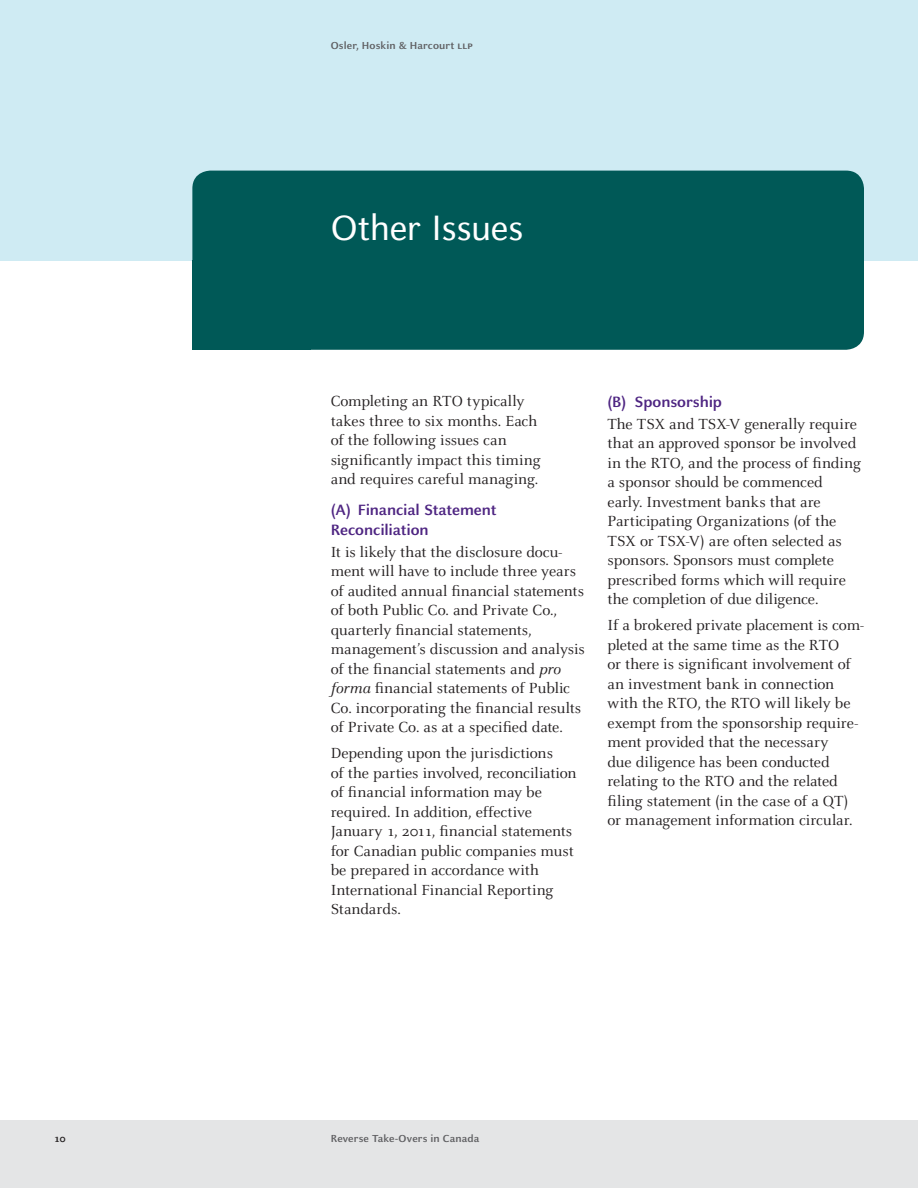
<style>
.page{position:relative;width:918px;height:1188px;background:#fff}
.page>*{position:absolute;margin:0;border:0;box-sizing:border-box;transform-origin:0 0}
.t1{font:39px "Celeste Sans";letter-spacing:-.01em;color:#fff}
.t2{font:700 16.5px/19.5px "Celeste Sans";letter-spacing:-.01em;color:#4e2582}
.t3{font:16.2px/19.5px "Celeste";letter-spacing:-.005em;color:#231f20}
.t4{font:700 11.25px "Celeste Sans";letter-spacing:.015em;color:#5f5f62}
.t5{font:700 11.25px "Celeste Sans";color:#231f20}
.s1{font-family:"Celeste Sans SC"}
.s2{font-style:italic}
</style>
<div class="page">
<div style="left:0;top:1120px;width:918px;height:68px;background:#e4e5e6"></div>
<div style="left:0;top:0;width:918px;height:260px;background:#cfebf3"></div>
<div style="left:192px;top:171px;width:672px;height:179px;background:#005957;border-radius:18px"></div>
<div style="left:192px;top:260px;width:118px;height:90px;background:#005957"></div>
<p class="t4" style="left:331px;top:38px;width:143px">Osler, Hoskin &amp; Harcourt <span class="s1">llp</span></p>
<h1 class="t1" style="left:331px;top:204px;width:194px">Other Issues</h1>
<p class="t3" style="left:331px;top:392px;width:211px">Completing an RTO typically takes three to six months. Each of the following issues can significantly impact this timing and requires careful managing.</p>
<p class="t2" style="left:331px;top:500px;width:167px">(A) Financial Statement<br>Reconciliation</p>
<p class="t3" style="left:331px;top:542px;width:256px">It is likely that the disclosure docu&shy;ment will have to include three years of audited annual financial statements of both Public Co. and Private Co., quarterly financial statements, management’s discussion and analysis of the financial statements and <span class="s2">pro forma</span> financial statements of Public Co. incorporating the financial results of Private Co. as at a specified date.</p>
<p class="t3" style="left:331px;top:744px;width:247px">Depending upon the jurisdictions<br>of the parties involved, reconciliation of financial information may be required. In addition, effective<br>January 1, 2011, financial statements for Canadian public companies must be prepared in accordance with<br>International Financial Reporting<br>Standards.</p>
<p class="t2" style="left:608px;top:392px;width:116px">(B) Sponsorship</p>
<p class="t3" style="left:608px;top:414px;width:255px">The TSX and TSX-V generally require that an approved sponsor be involved in the RTO, and the process of finding a sponsor should be commenced early. Investment banks that are Participating Organizations (of the TSX or TSX-V) are often selected as sponsors. Sponsors must complete prescribed forms which will require the completion of due diligence.</p>
<p class="t3" style="left:608px;top:616px;width:258px">If a brokered private placement is com&shy;pleted at the same time as the RTO<br>or there is significant involvement of an investment bank in connection with the RTO, the RTO will likely be exempt from the sponsorship require&shy;ment provided that the necessary<br>due diligence has been conducted relating to the RTO and the related filing statement (in the case of a QT) or management information circular.</p>
<p class="t5" style="left:54px;top:1132px;width:13px">10</p>
<p class="t4" style="left:331px;top:1132px;width:150px">Reverse Take-Overs in Canada</p>
</div>
